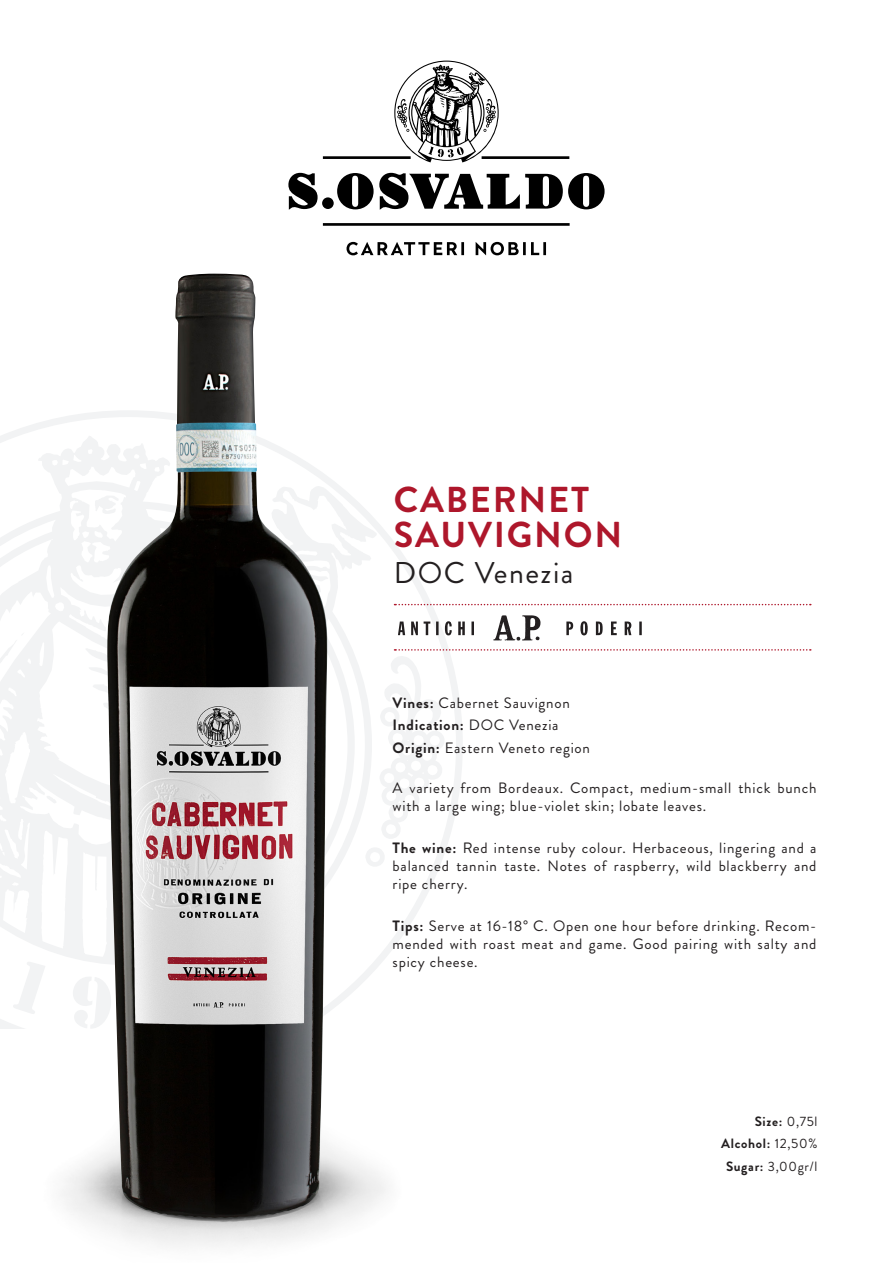
<style>
.page{position:relative;width:893px;height:1263px;background:#fff}
.page>*{position:absolute;margin:0;border:0;box-sizing:border-box;transform-origin:0 0}
.t1{font:700 36px "Brandon Grotesque";letter-spacing:.05em;color:#ae172b}
.t2{font:30px "Brandon Grotesque";letter-spacing:.05em;color:#231f20}
.t3{font:15px/18px "Brandon Grotesque";letter-spacing:.05em;color:#231f20;text-align:justify}
.t4{font:700 15px "Brandon Grotesque";letter-spacing:.05em;color:#231f20}
.t5{font:700 13.5px "Brandon Grotesque";letter-spacing:.05em;color:#231f20}
.t6{font:13.5px "Brandon Grotesque";color:#231f20}
.s1{font-weight:700}
.s2{font-weight:400}
</style>
<div class="page">
<svg style="left:0;top:411px;width:463px;height:618px"></svg>
<svg style="left:288px;top:61px;width:317px;height:194px"></svg>
<img style="left:62px;top:1029px;width:324px;height:217px">
<img style="left:106px;top:276px;width:156px;height:942px">
<svg style="left:394px;top:604px;width:417px;height:1px"></svg>
<svg style="left:379px;top:649px;width:432px;height:190px"></svg>
<img style="left:493px;top:615px;width:48px;height:26px">
<svg style="left:398px;top:621px;width:76px;height:14px"></svg>
<svg style="left:566px;top:621px;width:76px;height:14px"></svg>
<p class="t1" style="left:394px;top:475px;width:197px">CABERNET</p>
<p class="t1" style="left:394px;top:510px;width:230px">SAUVIGNON</p>
<p class="t2" style="left:394px;top:552px;width:181px">DOC Venezia</p>
<p class="t3" style="left:393px;top:694px;width:179px"><span class="s1">Vines:</span> Cabernet Sauvignon</p>
<p class="t4" style="left:393px;top:715px;width:167px">Indication: <span class="s2">DOC Venezia</span></p>
<p class="t3" style="left:393px;top:739px;width:199px"><span class="s1">Origin:</span> Eastern Veneto region</p>
<p class="t3" style="left:393px;top:779px;width:425px">A variety from Bordeaux. Compact, medium-small thick bunch with a large wing; blue-violet skin; lobate leaves.</p>
<p class="t3" style="left:393px;top:839px;width:425px"><span class="s1">The wine:</span> Red intense ruby colour. Herbaceous, lingering and a balanced tannin taste. Notes of raspberry, wild blackberry and ripe cherry.</p>
<p class="t3" style="left:393px;top:917px;width:425px"><span class="s1">Tips:</span> Serve at 16-18° C. Open one hour before drinking. Recom&shy;mended with roast meat and game. Good pairing with salty and spicy cheese.</p>
<p class="t5" style="left:755px;top:1112px;width:64px">Size: <span class="s2">0,75l</span></p>
<p class="t5" style="left:721px;top:1134px;width:98px">Alcohol: <span class="s2">12,50%</span></p>
<p class="t6" style="left:726px;top:1157px;width:93px"><span class="s1">Sugar:</span> 3,00gr/l</p>
</div>
